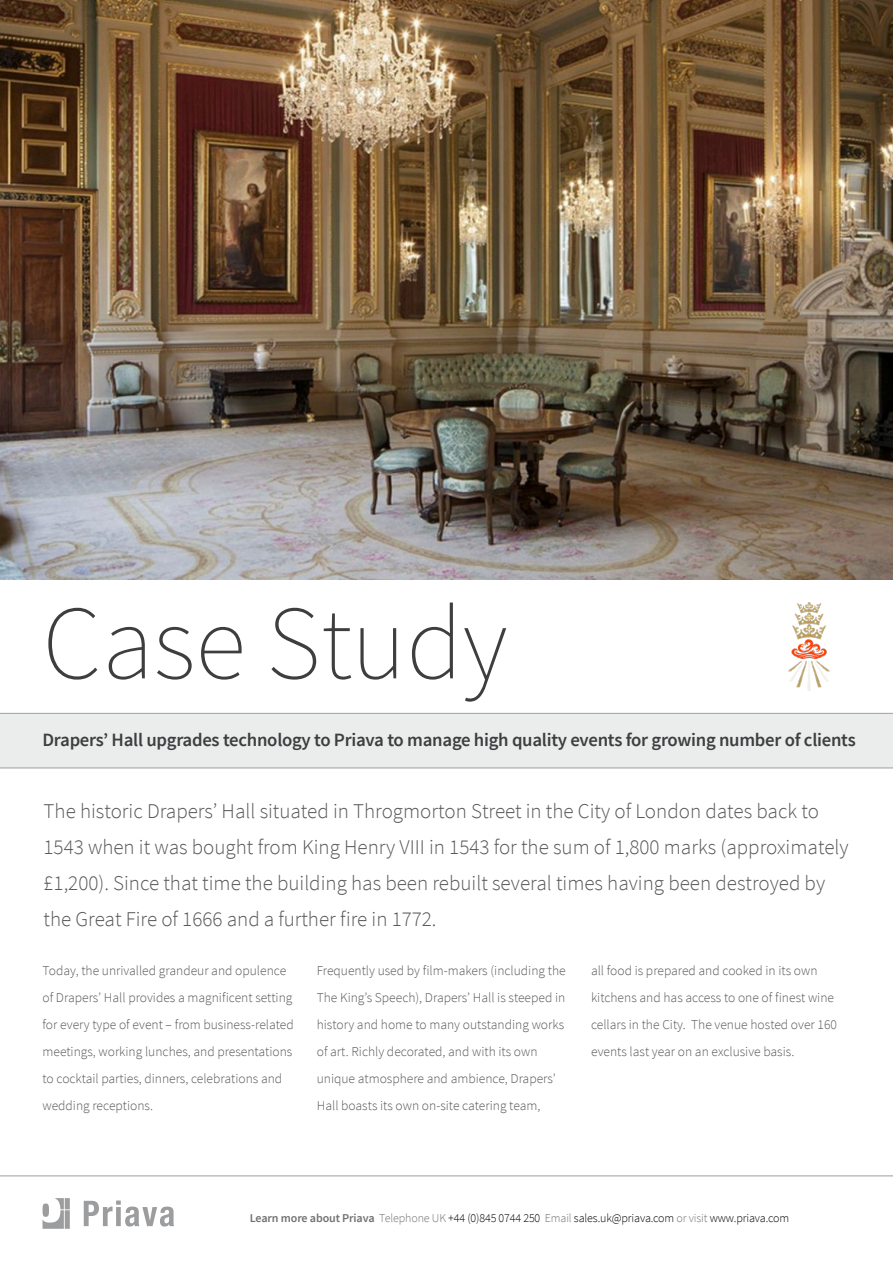
<style>
.page{position:relative;width:893px;height:1263px;background:#fff}
.page>*{position:absolute;margin:0;border:0;box-sizing:border-box;transform-origin:0 0}
.t1{font:200 105px "Source Sans Pro";color:#3e3d3f}
.t2{font:300 21px/36px "Source Sans Pro";color:#57575a}
.t3{font:600 18.75px "Source Sans Pro";letter-spacing:-.015em;color:#3e3d3f}
.t4{font:300 13.5px/27px "Source Sans Pro";color:#57575a}
.t5{font:300 12px "Source Sans Pro";letter-spacing:-.01em;color:#000}
.s1{font-weight:600;color:#6f7172}
.s2{color:#6f7172}
</style>
<div class="page">
<div style="left:0;top:714px;width:893px;height:53px;background:#ebeded"></div>
<hr style="left:0;top:713px;width:893px;height:1px;background:#9c9d9f">
<hr style="left:0;top:1175px;width:893px;height:1px;background:#9c9d9f">
<hr style="left:0;top:767px;width:893px;height:1px;background:#9c9d9f">
<img style="left:0;top:0;width:893px;height:579px">
<svg style="left:43px;top:1198px;width:27px;height:31px"></svg>
<svg style="left:84px;top:1200px;width:90px;height:26px"></svg>
<img style="left:788px;top:602px;width:41px;height:88px">
<p class="t1" style="left:43px;top:580px;width:466px">Case Study</p>
<p class="t3" style="left:43px;top:727px;width:815px">Drapers’ Hall upgrades technology to Priava to manage high quality events for growing number of clients</p>
<p class="t2" style="left:44px;top:793px;width:806px">The historic Drapers’ Hall situated in Throgmorton Street in the City of London dates back to 1543 when it was bought from King Henry VIII in 1543 for the sum of 1,800 marks (approximately £1,200). Since that time the building has been rebuilt several times having been destroyed by the Great Fire of 1666 and a further fire in 1772.</p>
<p class="t4" style="left:43px;top:957px;width:253px">Today, the unrivalled grandeur and opulence of Drapers’ Hall provides a magnificent setting for every type of event – from business-related meetings, working lunches, and presentations to cocktail parties, dinners, celebrations and wedding receptions.</p>
<p class="t4" style="left:317px;top:957px;width:250px">Frequently used by film-makers (including the The King’s Speech), Drapers’ Hall is steeped in history and home to many outstanding works of art. Richly decorated, and with its own unique atmosphere and ambience, Drapers’ Hall boasts its own on-site catering team,</p>
<p class="t4" style="left:591px;top:957px;width:247px">all food is prepared and cooked in its own kitchens and has access to one of finest wine cellars in the City. The venue hosted over 160 events last year on an exclusive basis.</p>
<p class="t5" style="left:250px;top:1211px;width:541px"><span class="s1">Learn more about Priava</span> <span class="s2">Telephone UK</span> +44 (0)845 0744 250 <span class="s2">Email</span> sales.uk@priava.com <span class="s2">or visit</span> www.priava.com</p>
</div>
